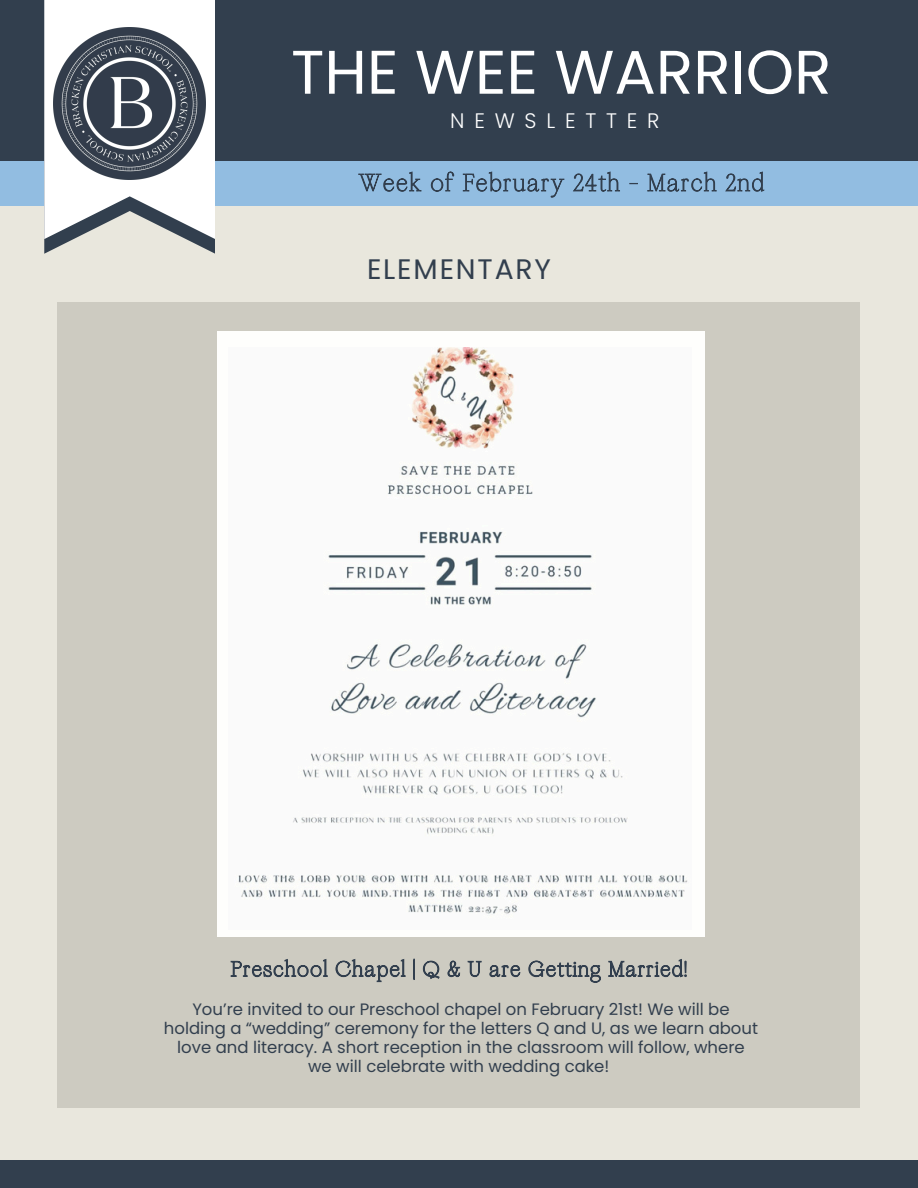
<style>
.page{position:relative;width:918px;height:1188px;background:#e9e7dd}
.page>*{position:absolute;margin:0;border:0;box-sizing:border-box;transform-origin:0 0}
.t1{font:61.5px "Poppins";color:#fff}
.t2{font:28.2px "Poppins";letter-spacing:.065em;color:#323f4e}
.t3{font:300 21px "Poppins";letter-spacing:.465em;color:#fff}
.t4{font:16.5px/19.2px "Poppins";color:#323f4e;text-align:center}
</style>
<div class="page">
<div style="left:0;top:0;width:918px;height:184px;background:#323f4e"></div>
<div style="left:0;top:161px;width:918px;height:45px;background:#92bde1"></div>
<svg style="left:44px;top:0;width:171px;height:254px"></svg>
<img style="left:54px;top:27px;width:152px;height:152px">
<div style="left:0;top:1160px;width:918px;height:28px;background:#323f4e"></div>
<div style="left:57px;top:302px;width:802px;height:806px;background:#cdcbc1"></div>
<div style="left:217px;top:332px;width:488px;height:605px;background:#fefefc"></div>
<img style="left:238px;top:348px;width:450px;height:536px">
<svg style="left:230px;top:889px;width:457px;height:94px"></svg>
<svg style="left:358px;top:171px;width:407px;height:27px"></svg>
<h4 class="t1" style="left:291px;top:29px;width:542px">THE WEE WARRIOR</h4>
<p class="t3" style="left:450px;top:105px;width:211px">NEWSLETTER</p>
<h1 class="t2" style="left:367px;top:250px;width:185px">ELEMENTARY</h1>
<h2 class="t4" style="left:164px;top:1000px;width:596px">You’re invited to our Preschool chapel on February 21st! We will be holding a “wedding” ceremony for the letters Q and U, as we learn about love and literacy. A short reception in the classroom will follow, where we will celebrate with wedding cake!</h2>
</div>
